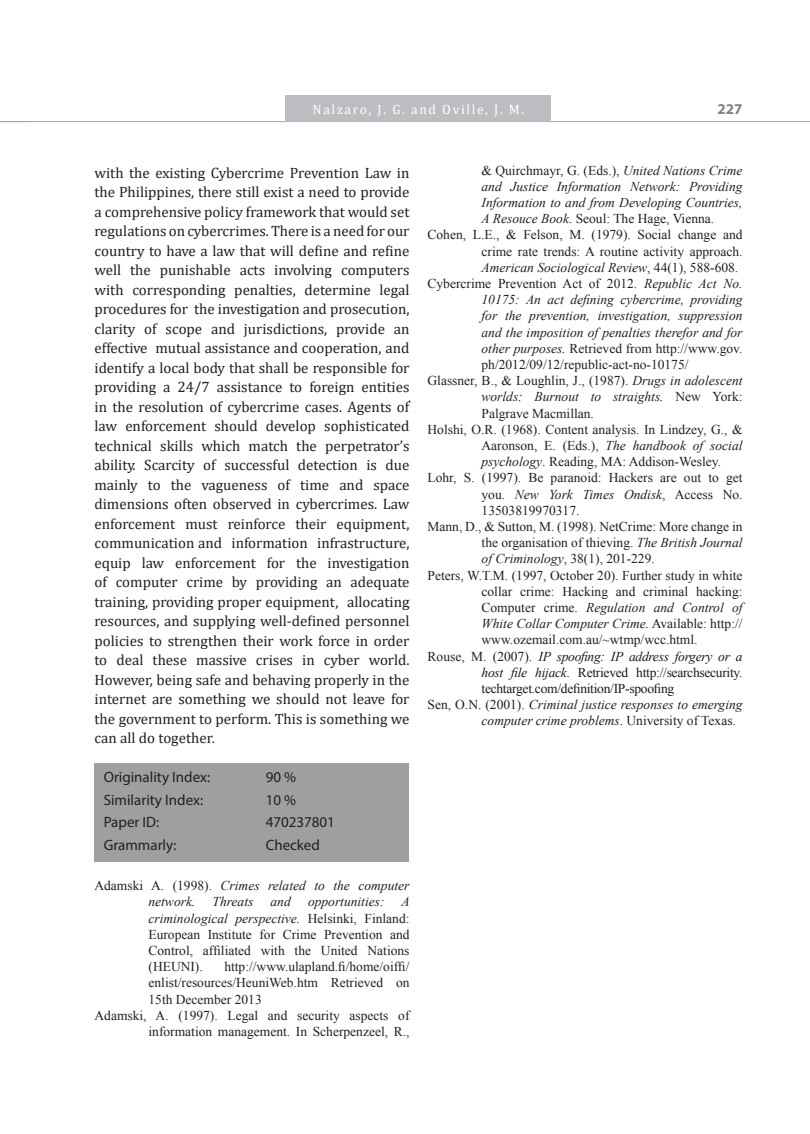
<style>
.page{position:relative;width:810px;height:1134px;background:#fff}
.page>*{position:absolute;margin:0;border:0;box-sizing:border-box;transform-origin:0 0}
.t1{font:15px/19.5px "Cambria";color:#231f20;text-align:justify}
.t2{font:15px "Myriad Pro";color:#231f20}
.t3{font:700 15px "Myriad Pro";color:#808285}
.t4{font:700 15px "Myriad Pro";color:#5f5f5f}
.t5{font:13.5px/16.2px "Times New Roman";color:#231f20;text-align:justify}
.t6{font:italic 13.5px/16.2px "Times New Roman";color:#231f20}
.t7{font:13.5px "Times New Roman";letter-spacing:-.02em;color:#1a1a1a}
.t8{font:italic 13.5px "Times New Roman";letter-spacing:-.02em;color:#1a1a1a}
.t9{font:13.5px "Cambria";letter-spacing:.1em;color:#fff}
.t10{font:13.5px "Cambria";letter-spacing:.12em;color:#fff}
.s1{font-family:"Times New Roman"}
.s2{font-style:normal}
.s3{font-style:italic}
.s4{font-style:normal;color:#231f20}
</style>
<div class="page">
<hr style="left:0;top:121px;width:810px;height:1px;background:#a4a4a4">
<div style="left:94px;top:763px;width:316px;height:99px;background:#9f9f9f"></div>
<div style="left:286px;top:95px;width:265px;height:27px;background:#bcbdc0"></div>
<p class="t9" style="left:291px;top:100px;width:256px">Nalz ro, J. G. and Relatorres, Q. H. S.</p>
<p class="t10" style="left:313px;top:102px;width:213px">Nalzaro, J. G. and Oville, J. M.</p>
<p class="t3" style="left:718px;top:99px;width:26px">227</p>
<p class="t4" style="left:734px;top:99px;width:10px">9</p>
<p class="t1" style="left:249px;top:162px;width:124px">crime prevention l</p>
<p class="t1" style="left:94px;top:163px;width:317px">with the existing Cybercrime Prevention Law in the Philippines, there still exist a need to provide a comprehensive policy framework that would set regulations on cybercrimes. There is a need for our country to have a law that will define and refine well the punishable acts involving computers with corresponding penalties, determine legal procedures for the investigation and prosecution, clarity of scope and jurisdictions, provide an effective mutual assistance and cooperation, and identify a local body that shall be responsible for providing a 24/7 assistance to foreign entities in the resolution of cybercrime cases. Agents of law enforcement should develop sophisticated technical skills which match the perpetrator’s ability. Scarcity of successful detection is due mainly to the vagueness of time and space dimensions often observed in cybercrimes. Law enforcement must reinforce their equipment, communication and information infrastructure, equip law enforcement for the investigation of computer crime by providing an adequate training, providing proper equipment, allocating resources, and supplying well-defined personnel policies to strengthen their work force in order to deal these massive crises in cyber world.<br>However, being safe and behaving properly in the internet are something we should not leave for the government to perform. This is something we can all do together<span class="s1">.</span></p>
<p class="t1" style="left:137px;top:259px;width:190px;text-indent:19px">punishable acts involving co responding penalties,</p>
<p class="t1" style="left:163px;top:318px;width:168px">scope and jurisdictions,</p>
<p class="t1" style="left:225px;top:513px;width:183px">reinforce their equipments</p>
<p class="t1" style="left:203px;top:532px;width:208px">and information infrastructure</p>
<p class="t1" style="left:95px;top:552px;width:197px">, equip law enforcement for</p>
<p class="t1" style="left:95px;top:688px;width:316px;text-indent:56px">is something we should not leav for the government to perform. This is omething we can all do together.</p>
<p class="t2" style="left:104px;top:768px;width:108px">originality index:</p>
<p class="t2" style="left:266px;top:768px;width:32px">90 %</p>
<p class="t2" style="left:104px;top:790px;width:101px">similarity index:</p>
<p class="t2" style="left:266px;top:790px;width:32px">10 %</p>
<p class="t2" style="left:104px;top:813px;width:57px">paper id:</p>
<p class="t2" style="left:266px;top:813px;width:71px">470237801</p>
<p class="t2" style="left:104px;top:835px;width:75px">Grammarly:</p>
<p class="t2" style="left:266px;top:835px;width:56px">checked</p>
<p class="t6" style="left:148px;top:877px;width:262px;text-indent:-54px"><span class="s2">Adamski A. (1998).</span> Crimes related to the computer network.</p>
<p class="t1" style="left:95px;top:688px;width:6px">I</p>
<p class="t6" style="left:213px;top:894px;width:42px">Threats</p>
<p class="t6" style="left:271px;top:894px;width:22px">and</p>
<p class="t6" style="left:308px;top:894px;width:78px">opportunities:</p>
<p class="t5" style="left:148px;top:894px;width:263px;text-indent:253px"><span class="s3">A criminological perspective.</span> Helsinki, Finland:<br>European Institute for Crime Prevention and Control, affiliated with the United Nations (HEUNI).</p>
<p class="t5" style="left:224px;top:958px;width:187px">http://www.ulapland.fi/home/oiffi/</p>
<p class="t5" style="left:149px;top:975px;width:263px">enlist/resources/HeuniWeb.htm Retrieved on</p>
<p class="t5" style="left:149px;top:991px;width:115px">15th December 2013</p>
<p class="t5" style="left:95px;top:1007px;width:317px">Adamski, A. (1997). Legal and security aspects of</p>
<p class="t5" style="left:149px;top:1023px;width:262px">information management. In Scherpenzeel, R.,</p>
<p class="t5" style="left:482px;top:162px;width:263px">&amp; Quirchmayr, G. (Eds.), <span class="s3">United Nations Crime</span></p>
<p class="t6" style="left:482px;top:178px;width:263px">and Justice Information Network: Providing</p>
<p class="t6" style="left:482px;top:194px;width:262px">Information to and from Developing Countries,</p>
<p class="t5" style="left:482px;top:210px;width:234px"><span class="s3">A Resouce Book</span>. Seoul: The Hage, Vienna.</p>
<p class="t5" style="left:428px;top:227px;width:317px">Cohen, L.E., &amp; Felson, M. (1979). Social change and</p>
<p class="t5" style="left:482px;top:243px;width:263px">crime rate trends: A routine activity approach.</p>
<p class="t6" style="left:482px;top:259px;width:258px">American Sociological Review<span class="s2">, 44(1), 588-608.</span></p>
<p class="t5" style="left:428px;top:275px;width:317px">Cybercrime Prevention Act of 2012. <span class="s3">Republic Act No.</span></p>
<p class="t6" style="left:482px;top:291px;width:262px">10175: An act defining cybercrime, providing</p>
<p class="t6" style="left:482px;top:307px;width:262px">for the prevention, investigation, suppression</p>
<p class="t6" style="left:482px;top:324px;width:263px">and the imposition of penalties therefor and for</p>
<p class="t5" style="left:482px;top:340px;width:262px"><span class="s3">other purposes.</span> Retrieved from http://www.gov.</p>
<p class="t5" style="left:482px;top:356px;width:208px">ph/2012/09/12/republic-act-no-10175/</p>
<p class="t5" style="left:428px;top:372px;width:316px">Glassner, B., &amp; Loughlin, J., (1987). <span class="s3">Drugs in adolescent</span></p>
<p class="t6" style="left:482px;top:388px;width:262px">worlds: Burnout to straights. <span class="s2">New York:</span></p>
<p class="t5" style="left:482px;top:405px;width:114px">Palgrave Macmillan.</p>
<p class="t5" style="left:428px;top:421px;width:317px">Holshi, O.R. (1968). Content analysis. In Lindzey, G., &amp;</p>
<p class="t6" style="left:482px;top:437px;width:262px"><span class="s2">Aaronson, E. (Eds.),</span> The handbook of social</p>
<p class="t5" style="left:482px;top:453px;width:241px"><span class="s3">psychology</span>. Reading, MA: Addison-Wesley.</p>
<p class="t5" style="left:428px;top:470px;width:317px">Lohr, S. (1997). Be paranoid: Hackers are out to get</p>
<p class="t6" style="left:482px;top:486px;width:263px"><span class="s2">you.</span> New York Times Ondisk<span class="s2">, Access No.</span></p>
<p class="t5" style="left:482px;top:502px;width:99px">13503819970317.</p>
<p class="t5" style="left:428px;top:518px;width:316px">Mann, D., &amp; Sutton, M. (1998). NetCrime: More change in</p>
<p class="t5" style="left:482px;top:534px;width:262px">the organisation of thieving. <span class="s3">The British Journal</span></p>
<p class="t5" style="left:482px;top:551px;width:175px"><span class="s3">of Criminology</span>, 38(1), 201-229.</p>
<p class="t5" style="left:428px;top:567px;width:316px">Peters, W.T.M. (1997, October 20). Further study in white</p>
<p class="t5" style="left:482px;top:583px;width:263px">collar crime: Hacking and criminal hacking:</p>
<p class="t6" style="left:482px;top:599px;width:263px"><span class="s2">Computer crime.</span> Regulation and Control of</p>
<p class="t6" style="left:482px;top:615px;width:263px">White Collar Computer Crime. <span class="s2">Available: http://</span></p>
<p class="t5" style="left:482px;top:632px;width:218px">www.ozemail.com.au/~wtmp/wcc.html.</p>
<p class="t8" style="left:428px;top:647px;width:317px"><span class="s4">Rouse, M. (2007).</span> IP spoofing: IP address forgery or a</p>
<p class="t7" style="left:482px;top:663px;width:263px"><span class="s3">host file hijack</span>. Retrieved http://searchsecurity.</p>
<p class="t7" style="left:482px;top:679px;width:194px">techtarget.com/definition/IP-spoofing</p>
<p class="t6" style="left:428px;top:696px;width:317px"><span class="s2">Sen, O.N. (2001).</span> Criminal justice responses to emerging</p>
<p class="t6" style="left:482px;top:712px;width:256px">computer crime problems<span class="s2">. University of Texas.</span></p>
</div>
